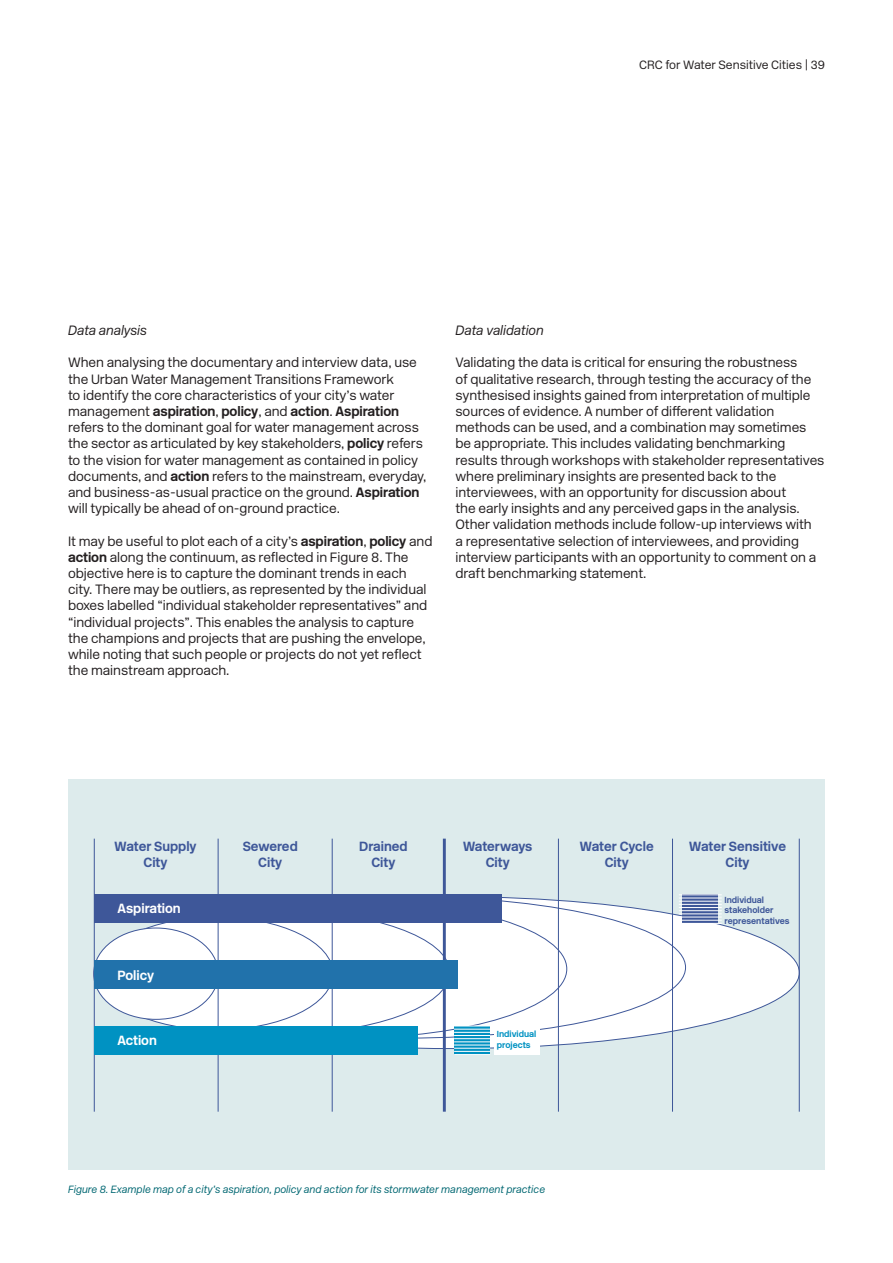
<style>
.page{position:relative;width:893px;height:1263px;background:#fff}
.page>*{position:absolute;margin:0;border:0;box-sizing:border-box;transform-origin:0 0}
.t1{font:300 13.5px/16.2px "New Rail Alphabet";letter-spacing:-.005em;color:#231f20}
.t2{font:italic 300 13.5px "New Rail Alphabet";letter-spacing:-.005em;color:#231f20}
.t3{font:700 13.35px/15.9px "New Rail Alphabet";color:#3e5799;text-align:center}
.t4{font:700 13.35px "New Rail Alphabet";color:#fff}
.t5{font:300 12px "New Rail Alphabet";color:#231f20}
.t6{font:italic 300 10.5px "New Rail Alphabet";color:#006772}
.t7{font:700 8.7px/10.5px "New Rail Alphabet";color:#3e5799}
.t8{font:700 8.7px/10.5px "New Rail Alphabet";color:#0092c2}
.s1{font-weight:700}
</style>
<div class="page">
<div style="left:68px;top:780px;width:757px;height:390px;background:#ddebec"></div>
<div style="left:104px;top:897px;width:695px;height:151px;background:#fff;border-radius:50%"></div>
<div style="left:100px;top:917px;width:233px;height:113px;background:#fff;border-radius:50%"></div>
<div style="left:94px;top:928px;width:124px;height:91px;background:#fff;border-radius:50%"></div>
<hr style="left:94px;top:839px;width:1px;height:273px;background:#3e5799">
<hr style="left:218px;top:839px;width:1px;height:273px;background:#3e5799">
<hr style="left:332px;top:839px;width:1px;height:273px;background:#3e5799">
<hr style="left:443px;top:839px;width:3px;height:273px;background:#3e5799">
<hr style="left:558px;top:839px;width:1px;height:273px;background:#3e5799">
<hr style="left:672px;top:839px;width:1px;height:273px;background:#3e5799">
<hr style="left:799px;top:839px;width:1px;height:273px;background:#3e5799">
<div style="left:94px;top:1026px;width:324px;height:28px;background:#0092c2"></div>
<div style="left:94px;top:960px;width:364px;height:29px;background:#2172ab"></div>
<div style="left:94px;top:894px;width:408px;height:28px;background:#3e5799"></div>
<svg style="left:454px;top:1026px;width:35px;height:28px"></svg>
<hr style="left:454px;top:1029px;width:36px;height:1px;background:#fff">
<hr style="left:454px;top:1038px;width:36px;height:1px;background:#fff">
<hr style="left:454px;top:1035px;width:36px;height:1px;background:#fff">
<hr style="left:454px;top:1032px;width:36px;height:1px;background:#fff">
<hr style="left:454px;top:1041px;width:36px;height:1px;background:#fff">
<hr style="left:454px;top:1044px;width:36px;height:1px;background:#fff">
<hr style="left:454px;top:1054px;width:36px;height:1px;background:#fff">
<hr style="left:454px;top:1051px;width:36px;height:1px;background:#fff">
<hr style="left:454px;top:1048px;width:36px;height:1px;background:#fff">
<svg style="left:683px;top:895px;width:35px;height:28px"></svg>
<hr style="left:679px;top:894px;width:43px;height:1px;background:#fff">
<hr style="left:679px;top:897px;width:43px;height:1px;background:#fff">
<hr style="left:679px;top:907px;width:43px;height:1px;background:#fff">
<hr style="left:679px;top:904px;width:43px;height:1px;background:#fff">
<hr style="left:679px;top:901px;width:43px;height:1px;background:#fff">
<hr style="left:679px;top:910px;width:43px;height:1px;background:#fff">
<hr style="left:679px;top:913px;width:43px;height:1px;background:#fff">
<hr style="left:679px;top:923px;width:43px;height:1px;background:#fff">
<hr style="left:679px;top:920px;width:43px;height:1px;background:#fff">
<hr style="left:679px;top:916px;width:43px;height:1px;background:#fff">
<div style="left:494px;top:1025px;width:46px;height:30px;background:#fff"></div>
<p class="t5" style="left:639px;top:56px;width:187px">CRC for Water Sensitive Cities | 39</p>
<p class="t2" style="left:68px;top:321px;width:81px">Data analysis</p>
<p class="t1" style="left:68px;top:354px;width:360px">When analysing the documentary and interview data, use the Urban Water Management Transitions Framework<br>to identify the core characteristics of your city’s water management <span class="s1">aspiration</span>, <span class="s1">policy</span>, and <span class="s1">action</span>. <span class="s1">Aspiration </span>refers to the dominant goal for water management across the sector as articulated by key stakeholders, <span class="s1">policy</span> refers to the vision for water management as contained in policy documents, and <span class="s1">action</span> refers to the mainstream, everyday, and business-as-usual practice on the ground. <span class="s1">Aspiration </span>will typically be ahead of on-ground practice.</p>
<p class="t1" style="left:68px;top:533px;width:366px">It may be useful to plot each of a city’s <span class="s1">aspiration</span>, <span class="s1">policy</span> and <span class="s1">action</span> along the continuum, as reflected in Figure 8. The objective here is to capture the dominant trends in each city. There may be outliers, as represented by the individual boxes labelled “individual stakeholder representatives” and “individual projects”. This enables the analysis to capture the champions and projects that are pushing the envelope, while noting that such people or projects do not yet reflect the mainstream approach.</p>
<p class="t2" style="left:455px;top:321px;width:90px">Data validation</p>
<p class="t1" style="left:455px;top:354px;width:370px">Validating the data is critical for ensuring the robustness<br>of qualitative research, through testing the accuracy of the synthesised insights gained from interpretation of multiple sources of evidence. A number of different validation methods can be used, and a combination may sometimes be appropriate. This includes validating benchmarking results through workshops with stakeholder representatives where preliminary insights are presented back to the interviewees, with an opportunity for discussion about<br>the early insights and any perceived gaps in the analysis.<br>Other validation methods include follow-up interviews with<br>a representative selection of interviewees, and providing interview participants with an opportunity to comment on a draft benchmarking statement.</p>
<p class="t3" style="left:115px;top:838px;width:84px">Water Supply<br>City</p>
<p class="t4" style="left:118px;top:900px;width:65px">Aspiration</p>
<p class="t4" style="left:118px;top:966px;width:38px">Policy</p>
<p class="t4" style="left:118px;top:1031px;width:41px">Action</p>
<p class="t3" style="left:243px;top:838px;width:57px">Sewered<br>City</p>
<p class="t3" style="left:359px;top:838px;width:50px">Drained<br>City</p>
<p class="t3" style="left:463px;top:838px;width:71px">Waterways<br>City</p>
<p class="t8" style="left:497px;top:1029px;width:41px">Individual projects</p>
<p class="t3" style="left:580px;top:838px;width:75px">Water Cycle<br>City</p>
<p class="t3" style="left:689px;top:838px;width:98px">Water Sensitive<br>City</p>
<p class="t7" style="left:724px;top:894px;width:67px">Individual stakeholder representatives</p>
<p class="t6" style="left:68px;top:1183px;width:479px">Figure 8. Example map of a city’s aspiration, policy and action for its stormwater management practice</p>
</div>
